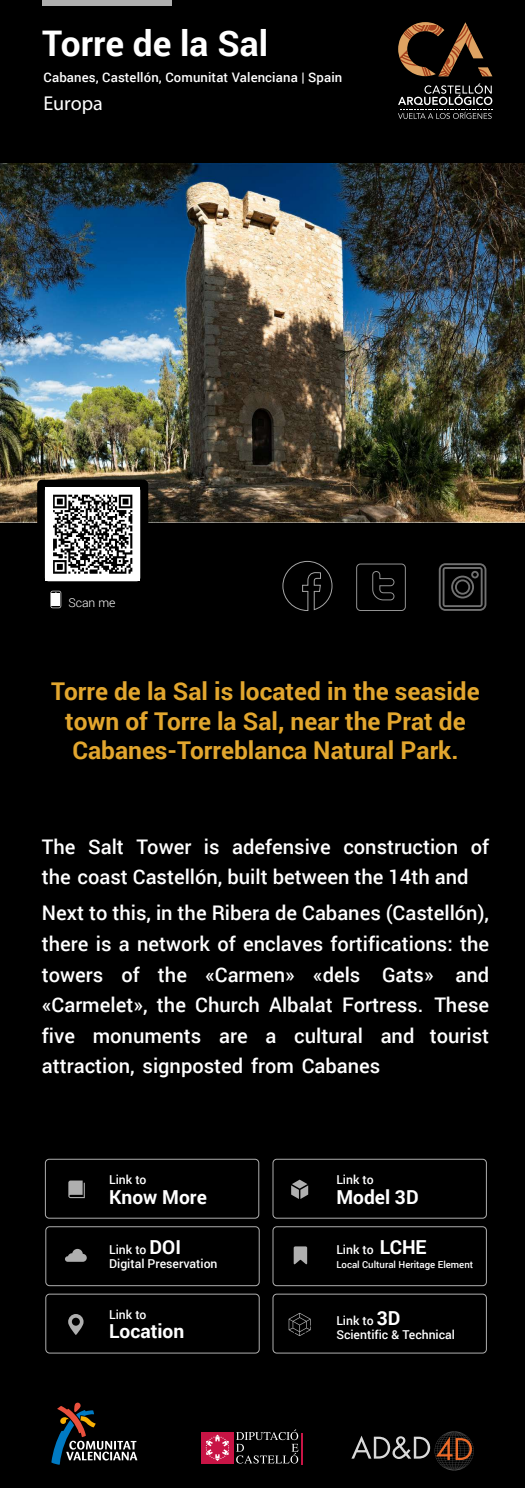
<style>
.page{position:relative;width:525px;height:1488px;background:#000}
.page>*{position:absolute;margin:0;border:0;box-sizing:border-box;transform-origin:0 0}
.t1{font:700 35.26px "Roboto";color:#fff}
.t2{font:700 24.5px/29.8px "Roboto";color:#e2a62e;text-align:center}
.t3{font:500 20.12px/30.6px "Roboto";color:#fff}
.t4{font:20.12px "Myriad Pro";color:#fff}
.t5{font:700 19.25px "Roboto";color:#fff}
.t6{font:500 13.12px "Roboto";letter-spacing:.01em;color:#fff}
.t7{font:500 12.25px/14.9px "Roboto";color:#fff}
.t8{font:300 12.25px "Roboto";color:#fff}
.t9{font:500 9.62px "Roboto";color:#fff}
.s1{font-weight:700;font-size:19.25px}
</style>
<div class="page">
<svg style="left:289px;top:1312px;width:22px;height:24px"></svg>
<svg style="left:291px;top:1179px;width:17px;height:20px"></svg>
<svg style="left:294px;top:1246px;width:13px;height:18px"></svg>
<svg style="left:65px;top:1248px;width:22px;height:13px"></svg>
<div style="left:273px;top:1158px;width:214px;height:60px;border:1px solid #afafaf;border-radius:4px"></div>
<div style="left:273px;top:1226px;width:214px;height:60px;border:1px solid #afafaf;border-radius:4px"></div>
<div style="left:45px;top:1158px;width:214px;height:60px;border:1px solid #afafaf;border-radius:4px"></div>
<div style="left:45px;top:1226px;width:215px;height:60px;border:1px solid #afafaf;border-radius:4px"></div>
<svg style="left:68px;top:1314px;width:16px;height:20px"></svg>
<div style="left:273px;top:1293px;width:214px;height:60px;border:1px solid #afafaf;border-radius:4px"></div>
<div style="left:45px;top:1293px;width:215px;height:60px;border:1px solid #afafaf;border-radius:4px"></div>
<svg style="left:68px;top:1180px;width:17px;height:18px"></svg>
<img style="left:0;top:163px;width:525px;height:359px">
<div style="left:42px;top:0;width:129px;height:6px;background:#afafaf"></div>
<svg style="left:398px;top:22px;width:94px;height:54px"></svg>
<svg style="left:398px;top:83px;width:94px;height:36px"></svg>
<svg style="left:236px;top:1429px;width:63px;height:34px"></svg>
<div style="left:201px;top:1432px;width:33px;height:31px;background:#c81445"></div>
<svg style="left:206px;top:1434px;width:23px;height:27px"></svg>
<hr style="left:301px;top:1432px;width:1px;height:32px;background:#c81445">
<svg style="left:351px;top:1431px;width:123px;height:39px"></svg>
<svg style="left:51px;top:1402px;width:86px;height:62px"></svg>
<div style="left:37px;top:480px;width:111px;height:137px;background:#000;border-radius:5px"></div>
<div style="left:45px;top:487px;width:95px;height:94px;background:#fff;border-radius:4px"></div>
<svg style="left:50px;top:591px;width:11px;height:17px"></svg>
<svg style="left:51px;top:591px;width:10px;height:16px"></svg>
<div style="left:52px;top:593px;width:8px;height:13px;background:#fff"></div>
<img style="left:53px;top:488px;width:87px;height:92px">
<svg style="left:439px;top:563px;width:47px;height:48px"></svg>
<svg style="left:356px;top:563px;width:50px;height:48px"></svg>
<svg style="left:282px;top:561px;width:50px;height:50px"></svg>
<h1 class="t1" style="left:42px;top:18px;width:227px">Torre de la Sal</h1>
<p class="t6" style="left:44px;top:68px;width:300px">Cabanes, Castellón, Comunitat Valenciana | Spain</p>
<p class="t4" style="left:43px;top:91px;width:61px">Europa</p>
<p class="t8" style="left:68px;top:594px;width:49px">Scan me</p>
<p class="t2" style="left:51px;top:675px;width:430px">Torre de la Sal is located in the seaside town of Torre la Sal, near the Prat de<br>Cabanes-Torreblanca Natural Park.</p>
<p class="t3" style="left:42px;top:830px;width:449px">The Salt Tower is adefensive construction of the coast Castellón, built between the 14th and</p>
<p class="t3" style="left:42px;top:897px;width:449px;text-align:justify">Next to this, in the Ribera de Cabanes (Castellón), there is a network of enclaves fortifications: the towers of the «Carmen» «dels Gats» and «Carmelet», the Church Albalat Fortress. These five monuments are a cultural and tourist attraction, signposted from Cabanes</p>
<p class="t7" style="left:109px;top:1172px;width:39px">Link to</p>
<p class="t5" style="left:109px;top:1183px;width:99px">Know More</p>
<p class="t7" style="left:109px;top:1241px;width:110px">Link to <span class="s1">DOI<br></span>Digital Preservation</p>
<p class="t7" style="left:109px;top:1306px;width:39px">Link to</p>
<p class="t5" style="left:109px;top:1317px;width:77px">Location</p>
<p class="t7" style="left:336px;top:1172px;width:39px">Link to</p>
<p class="t5" style="left:336px;top:1183px;width:84px">Model 3D</p>
<p class="t7" style="left:336px;top:1241px;width:92px">Link to <span class="s1">LCHE</span></p>
<p class="t9" style="left:336px;top:1258px;width:138px">Local Cultural Heritage Element</p>
<p class="t7" style="left:336px;top:1312px;width:120px">Link to <span class="s1">3D<br></span>Scientific &amp; Technical</p>
</div>
